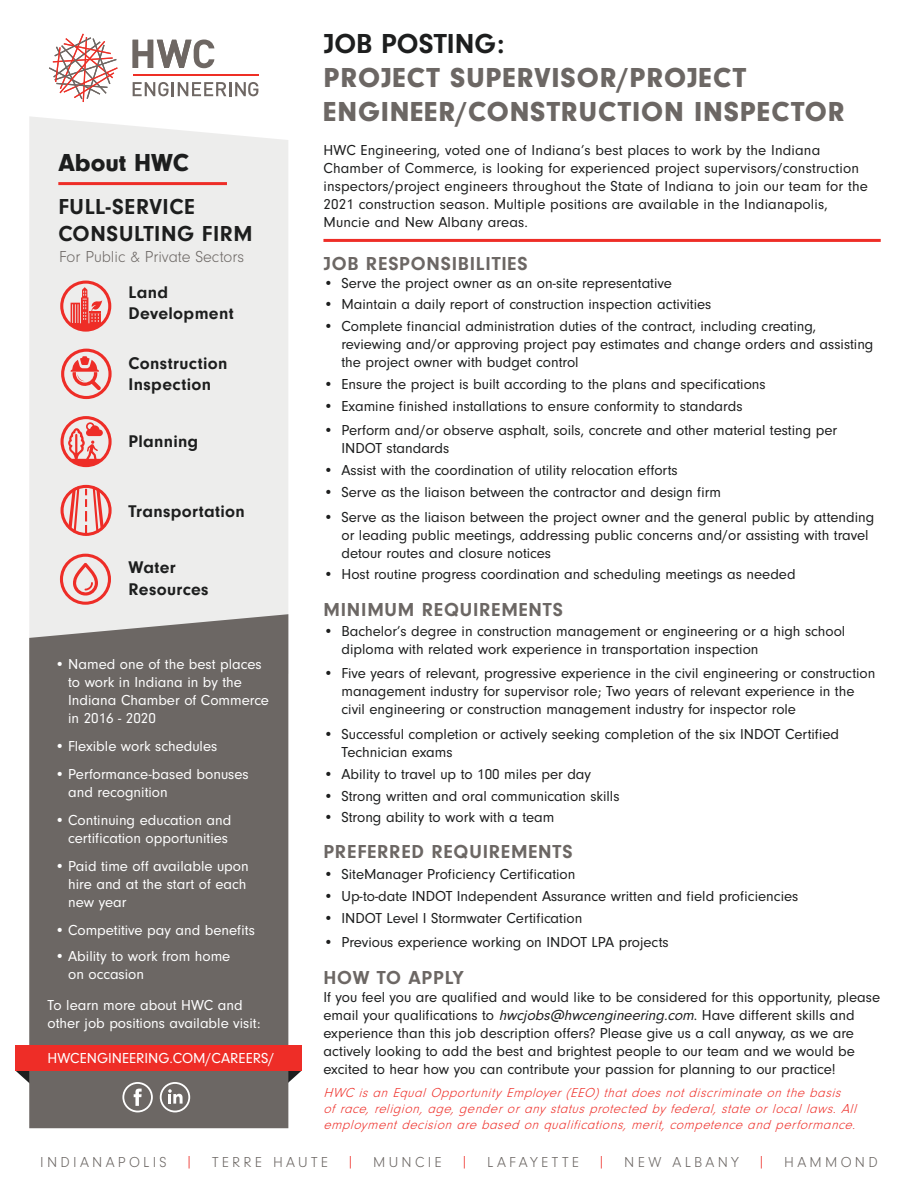
<style>
.page{position:relative;width:918px;height:1188px;background:#fff}
.page>*{position:absolute;margin:0;border:0;box-sizing:border-box;transform-origin:0 0}
.Staff_Name{font:900 28.5px "Neuzeit Gro";letter-spacing:.03em;color:#6c6764}
.Staff_Name-2{font:700 28.5px "Neuzeit Gro";color:#1d1e1e}
.Staff_Name-3{font:900 25.5px "Neuzeit Gro";color:#1d1e1e}
.t1{font:700 22.5px "Neuzeit Gro";letter-spacing:.025em;color:#1d1e1e}
.t2{font:700 19.5px "Neuzeit Gro";letter-spacing:.04em;color:#6c6764}
.t3{font:700 17.55px "Neuzeit Gro";letter-spacing:.02em;color:#1d1e1e}
.t4{font:300 16.5px "Neuzeit Gro";color:#6c6764}
.t5{font:15px/18px "Neuzeit Gro";color:#1d1e1e}
.t6{font:15px/18px "Neuzeit Gro";color:#fff}
.t7{font:300 15px "Neuzeit Gro";letter-spacing:.22em;color:#6c6764}
.t8{font:300 15px "Neuzeit Gro";color:#ee2d27}
.t9{font:italic 300 13.5px/16.2px "Neuzeit Gro";color:#ee2d27}
.s1{font-style:italic}
</style>
<div class="page">
<svg style="left:288px;top:1071px;width:13px;height:24px"></svg>
<svg style="left:16px;top:1071px;width:13px;height:12px"></svg>
<div style="left:29px;top:116px;width:259px;height:498px;background:#ededec"></div>
<div style="left:29px;top:614px;width:259px;height:514px;background:#6c6764"></div>
<svg style="left:133px;top:82px;width:125px;height:14px"></svg>
<hr style="left:133px;top:74px;width:125px;height:2px;background:#ee2f25">
<svg style="left:49px;top:34px;width:69px;height:68px"></svg>
<svg style="left:133px;top:40px;width:81px;height:28px"></svg>
<hr style="left:323px;top:239px;width:558px;height:3px;background:#ee2d27">
<div style="left:61px;top:485px;width:51px;height:51px;border:3px solid #ee2d27;border-radius:50%"></div>
<svg style="left:68px;top:487px;width:36px;height:48px;background:#eda19e"></svg>
<div style="left:60px;top:554px;width:51px;height:51px;border:3px solid #ee2d27;border-radius:50%"></div>
<svg style="left:73px;top:563px;width:25px;height:34px"></svg>
<div style="left:61px;top:416px;width:51px;height:51px;border:3px solid #ee2d27;border-radius:50%"></div>
<svg style="left:68px;top:422px;width:35px;height:43px;background:#ed9794"></svg>
<div style="left:60px;top:281px;width:51px;height:51px;border:3px solid #ee2d27;border-radius:50%"></div>
<svg style="left:69px;top:287px;width:33px;height:43px"></svg>
<div style="left:61px;top:349px;width:51px;height:50px;border:3px solid #ee2d27;border-radius:50%"></div>
<svg style="left:71px;top:356px;width:30px;height:34px"></svg>
<div style="left:15px;top:1045px;width:287px;height:26px;background:#ee2d27"></div>
<hr style="left:58px;top:182px;width:169px;height:3px;background:#ee2d27">
<div style="left:160px;top:1082px;width:30px;height:30px;border:2px solid #fff;border-radius:14px"></div>
<svg style="left:168px;top:1089px;width:15px;height:15px"></svg>
<div style="left:122px;top:1082px;width:31px;height:30px;border:2px solid #fff;border-radius:14px"></div>
<svg style="left:134px;top:1089px;width:8px;height:17px"></svg>
<p class="Staff_Name-3" style="left:58px;top:148px;width:132px">About HWC</p>
<p class="t1" style="left:58px;top:194px;width:138px">FULL-SERVICE</p>
<p class="t1" style="left:58px;top:221px;width:196px">CONSULTING FIRM</p>
<p class="t4" style="left:59px;top:248px;width:187px">For Public &amp; Private Sectors</p>
<p class="t3" style="left:129px;top:282px;width:41px">Land</p>
<p class="t3" style="left:129px;top:303px;width:107px">Development</p>
<p class="t3" style="left:129px;top:353px;width:100px">Construction</p>
<p class="t3" style="left:129px;top:374px;width:84px">Inspection</p>
<p class="t3" style="left:129px;top:432px;width:71px">Planning</p>
<p class="t3" style="left:129px;top:502px;width:118px">Transportation</p>
<p class="t3" style="left:129px;top:558px;width:49px">Water</p>
<p class="t3" style="left:129px;top:579px;width:82px">Resources</p>
<p class="t6" style="left:68px;top:655px;width:202px;text-indent:-14px">• Named one of the best places to work in Indiana in by the<br>Indiana Chamber of Commerce in 2016 - 2020</p>
<p class="t6" style="left:55px;top:737px;width:164px">• Flexible work schedules</p>
<p class="t6" style="left:68px;top:765px;width:182px;text-indent:-14px">• Performance-based bonuses and recognition</p>
<p class="t6" style="left:55px;top:811px;width:178px;text-align:right">• Continuing education and certification opportunities</p>
<p class="t6" style="left:68px;top:857px;width:182px;text-indent:-14px">• Paid time off available upon hire and at the start of each new year</p>
<p class="t6" style="left:55px;top:921px;width:202px">• Competitive pay and benefits</p>
<p class="t6" style="left:68px;top:947px;width:164px;text-indent:-14px">• Ability to work from home on occasion</p>
<p class="t6" style="left:48px;top:996px;width:214px">To learn more about HWC and other job positions available visit:</p>
<p class="t6" style="left:48px;top:1049px;width:228px">HWCENGINEERING.COM/CAREERS/</p>
<p class="Staff_Name-2" style="left:323px;top:28px;width:183px">JOB POSTING:</p>
<p class="Staff_Name" style="left:323px;top:62px;width:424px">PROJECT SUPERVISOR/PROJECT</p>
<p class="Staff_Name" style="left:323px;top:96px;width:523px">ENGINEER/CONSTRUCTION INSPECTOR</p>
<p class="t5" style="left:323px;top:141px;width:546px">HWC Engineering, voted one of Indiana’s best places to work by the Indiana Chamber of Commerce, is looking for experienced project supervisors/construction inspectors/project engineers throughout the State of Indiana to join our team for the 2021 construction season. Multiple positions are available in the Indianapolis, Muncie and New Albany areas.</p>
<p class="t2" style="left:323px;top:252px;width:206px">JOB RESPONSIBILITIES</p>
<p class="t5" style="left:323px;top:274px;width:350px">• Serve the project owner as an on-site representative</p>
<p class="t5" style="left:323px;top:296px;width:389px">• Maintain a daily report of construction inspection activities</p>
<p class="t5" style="left:341px;top:317px;width:534px;text-indent:-18px">• Complete financial administration duties of the contract, including creating, reviewing and/or approving project pay estimates and change orders and assisting the project owner with budget control</p>
<p class="t5" style="left:323px;top:375px;width:444px">• Ensure the project is built according to the plans and specifications</p>
<p class="t5" style="left:323px;top:397px;width:421px">• Examine finished installations to ensure conformity to standards</p>
<p class="t5" style="left:341px;top:422px;width:497px;text-indent:-18px">• Perform and/or observe asphalt, soils, concrete and other material testing per<br>INDOT standards</p>
<p class="t5" style="left:323px;top:461px;width:356px">• Assist with the coordination of utility relocation efforts</p>
<p class="t5" style="left:323px;top:483px;width:399px">• Serve as the liaison between the contractor and design firm</p>
<p class="t5" style="left:341px;top:508px;width:534px;text-indent:-18px">• Serve as the liaison between the project owner and the general public by attending or leading public meetings, addressing public concerns and/or assisting with travel detour routes and closure notices</p>
<p class="t5" style="left:323px;top:566px;width:474px">• Host routine progress coordination and scheduling meetings as needed</p>
<p class="t2" style="left:323px;top:599px;width:241px">MINIMUM REQUIREMENTS</p>
<p class="t5" style="left:341px;top:622px;width:505px;text-indent:-18px">• Bachelor’s degree in construction management or engineering or a high school diploma with related work experience in transportation inspection</p>
<p class="t5" style="left:341px;top:665px;width:536px;text-indent:-18px">• Five years of relevant, progressive experience in the civil engineering or construction management industry for supervisor role; Two years of relevant experience in the civil engineering or construction management industry for inspector role</p>
<p class="t5" style="left:341px;top:725px;width:499px;text-indent:-18px">• Successful completion or actively seeking completion of the six INDOT Certified<br>Technician exams</p>
<p class="t5" style="left:323px;top:765px;width:269px">• Ability to travel up to 100 miles per day</p>
<p class="t5" style="left:323px;top:787px;width:298px">• Strong written and oral communication skills</p>
<p class="t5" style="left:323px;top:809px;width:233px">• Strong ability to work with a team</p>
<p class="t2" style="left:323px;top:841px;width:251px">PREFERRED REQUIREMENTS</p>
<p class="t5" style="left:323px;top:865px;width:254px">• SiteManager Proficiency Certification</p>
<p class="t5" style="left:323px;top:887px;width:476px">• Up-to-date INDOT Independent Assurance written and field proficiencies</p>
<p class="t5" style="left:323px;top:909px;width:260px">• INDOT Level I Stormwater Certification</p>
<p class="t5" style="left:323px;top:934px;width:347px">• Previous experience working on INDOT LPA projects</p>
<p class="t2" style="left:323px;top:967px;width:142px">HOW TO APPLY</p>
<p class="t5" style="left:323px;top:988px;width:558px">If you feel you are qualified and would like to be considered for this opportunity, please email your qualifications to <span class="s1">hwcjobs@hwcengineering.com</span>. Have different skills and experience than this job description offers? Please give us a call anyway, as we are actively looking to add the best and brightest people to our team and we would be excited to hear how you can contribute your passion for planning to our practice!</p>
<p class="t9" style="left:323px;top:1085px;width:538px">HWC is an Equal Opportunity Employer (EEO) that does not discriminate on the basis of race, religion, age, gender or any status protected by federal, state or local laws. All employment decision are based on qualifications, merit, competence and performance.</p>
<p class="t7" style="left:40px;top:1154px;width:128px">INDIANAPOLIS</p>
<p class="t8" style="left:186px;top:1153px;width:9px">|</p>
<p class="t7" style="left:212px;top:1154px;width:117px">TERRE HAUTE</p>
<p class="t8" style="left:347px;top:1153px;width:9px">|</p>
<p class="t7" style="left:373px;top:1154px;width:70px">MUNCIE</p>
<p class="t8" style="left:461px;top:1153px;width:9px">|</p>
<p class="t7" style="left:487px;top:1154px;width:93px">LAFAYETTE</p>
<p class="t8" style="left:598px;top:1153px;width:9px">|</p>
<p class="t7" style="left:624px;top:1154px;width:116px">NEW ALBANY</p>
<p class="t8" style="left:758px;top:1153px;width:9px">|</p>
<p class="t7" style="left:784px;top:1154px;width:95px">HAMMOND</p>
</div>
